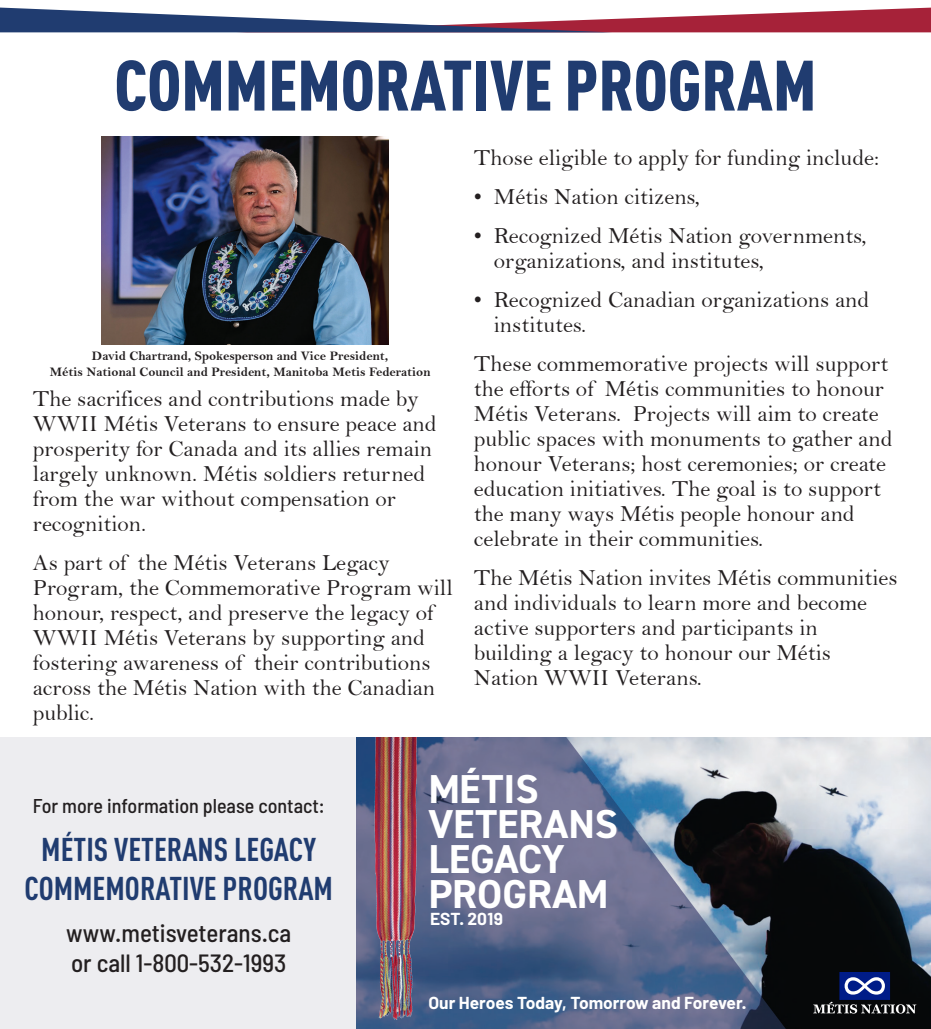
<style>
.page{position:relative;width:931px;height:1029px;background:#fff}
.page>*{position:absolute;margin:0;border:0;box-sizing:border-box;transform-origin:0 0}
.t1{font:900 70px "DIN Cond";color:#203c70}
.t2{font:700 40.5px/34.9px "DIN2014";color:#fff}
.t3{font:700 32.5px/39px "DIN Cond";color:#203c70;text-align:center}
.t4{font:500 semi-condensed 25px "Barlow";color:#231f20}
.t5{font:23.12px/25px "Bell";color:#231f20}
.t6{font:500 semi-condensed 20px "Barlow";color:#231f20}
.t7{font:700 17.38px "Barlow";color:#fff}
.t8{font:13.12px "Bell MT Bold";color:#231f20}
</style>
<div class="page">
<div style="left:0;top:737px;width:931px;height:292px;background:#ededf0"></div>
<img style="left:535px;top:737px;width:396px;height:292px">
<div style="left:839px;top:972px;width:51px;height:27px;border:1px solid #001c88"></div>
<div style="left:840px;top:973px;width:48px;height:25px;background:#001c88"></div>
<svg style="left:844px;top:977px;width:41px;height:17px"></svg>
<svg style="left:813px;top:1001px;width:103px;height:12px"></svg>
<img style="left:356px;top:737px;width:179px;height:292px">
<svg style="left:0;top:8px;width:931px;height:24px"></svg>
<img style="left:101px;top:136px;width:287px;height:208px">
<p class="t1" style="left:114px;top:42px;width:703px">COMMEMORATIVE PROGRAM</p>
<p class="t8" style="left:92px;top:348px;width:298px">David Chartrand, Spokesperson and Vice President,</p>
<p class="t8" style="left:50px;top:363px;width:382px">Métis National Council and President, Manitoba Metis Federation</p>
<p class="t5" style="left:33px;top:386px;width:405px">The sacrifices and contributions made by WWII Métis Veterans to ensure peace and prosperity for Canada and its allies remain largely unknown. Métis soldiers returned from the war without compensation or recognition.</p>
<p class="t5" style="left:33px;top:550px;width:421px">As part of the Métis Veterans Legacy Program, the Commemorative Program will honour, respect, and preserve the legacy of WWII Métis Veterans by supporting and fostering awareness of their contributions across the Métis Nation with the Canadian public.</p>
<p class="t5" style="left:474px;top:145px;width:407px">Those eligible to apply for funding include:</p>
<p class="t5" style="left:474px;top:184px;width:227px">• Métis Nation citizens,</p>
<p class="t5" style="left:494px;top:223px;width:374px;text-indent:-20px">• Recognized Métis Nation governments, organizations, and institutes,</p>
<p class="t5" style="left:494px;top:287px;width:377px;text-indent:-20px">• Recognized Canadian organizations and institutes.</p>
<p class="t5" style="left:474px;top:351px;width:420px">These commemorative projects will support the efforts of Métis communities to honour Métis Veterans. Projects will aim to create public spaces with monuments to gather and honour Veterans; host ceremonies; or create education initiatives. The goal is to support the many ways Métis people honour and celebrate in their communities.</p>
<p class="t5" style="left:474px;top:565px;width:425px">The Métis Nation invites Métis communities and individuals to learn more and become active supporters and participants in building a legacy to honour our Métis Nation WWII Veterans.</p>
<p class="t6" style="left:33px;top:793px;width:293px">For more information please contact:</p>
<p class="t3" style="left:24px;top:829px;width:310px">MÉTIS VETERANS LEGACY<br>COMMEMORATIVE PROGRAM</p>
<p class="t4" style="left:66px;top:917px;width:226px">www.metisveterans.ca</p>
<p class="t4" style="left:71px;top:947px;width:217px">or call 1-800-532-1993</p>
<p class="t2" style="left:428px;top:771px;width:191px">MÉTIS<br>VETERANS<br>LEGACY<br>PROGRAM</p>
<p class="t7" style="left:430px;top:908px;width:75px">EST. 2019</p>
<p class="t7" style="left:428px;top:991px;width:320px">Our Heroes Today, Tomorrow and Forever.</p>
</div>
